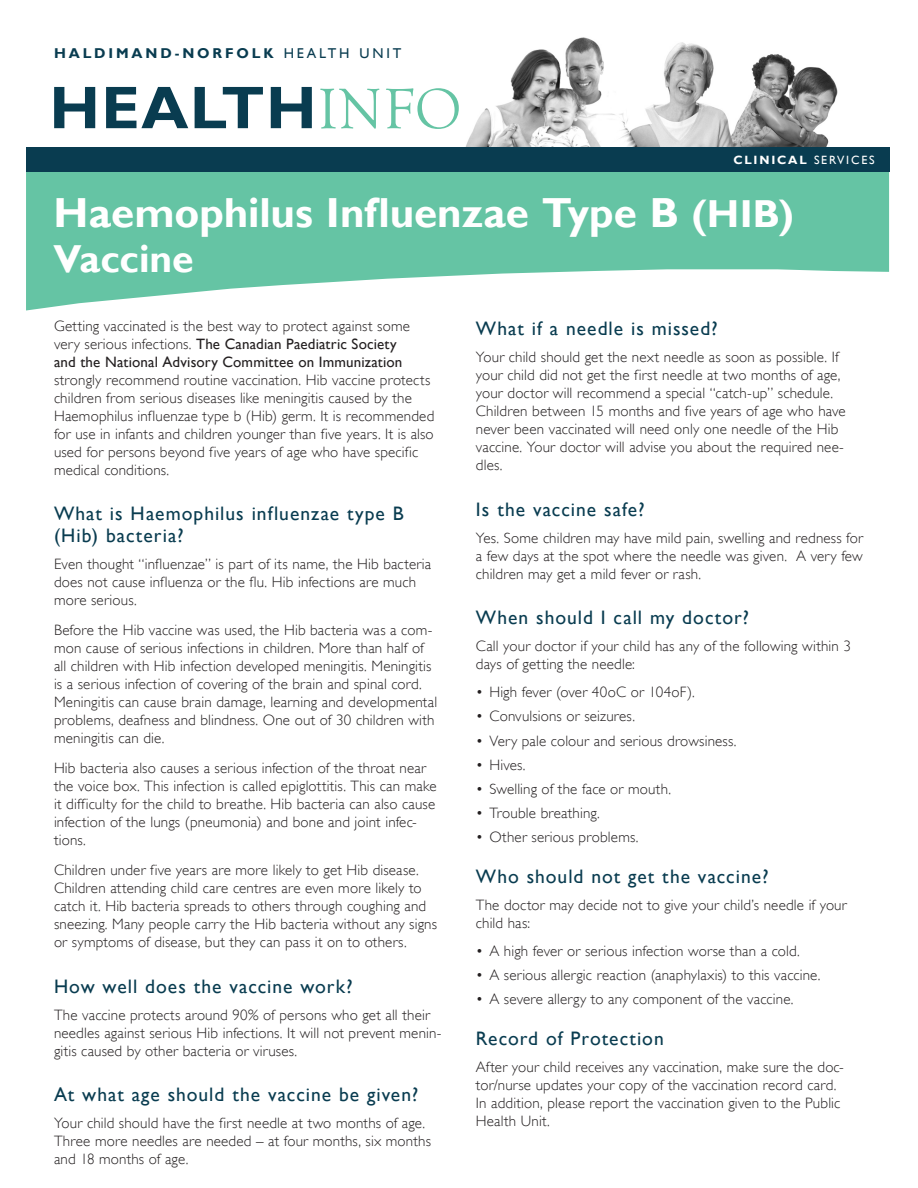
<style>
.page{position:relative;width:918px;height:1188px;background:#fff}
.page>*{position:absolute;margin:0;border:0;box-sizing:border-box;transform-origin:0 0}
.t1{font:700 60.45px "Gill Sans";color:#093c50}
.Heading_1{font:700 42px "Gill Sans";color:#fff}
.Heading_1-2{font:700 39px "Gill Sans";color:#fff}
.Heading_3{font:19.5px/22.5px "Gill Sans";letter-spacing:.05em;color:#093c50}
.Body_Text{font:300 15px/18px "Gill Sans";letter-spacing:.01em;color:#231f20}
.List_Bullet_1{font:300 15px "Gill Sans";letter-spacing:.01em;color:#231f20}
.t2{font:700 14.25px "Gill Sans";letter-spacing:.2em;color:#093c50}
.t3{font:700 12px "Gill Sans";letter-spacing:.15em;color:#fff}
.s1{font-weight:400}
.s2{font-family:"Goudy Old Style T";font-weight:400;font-size:58.8px;color:#65c4a4}
.s3{font-size:39px}
</style>
<div class="page">
<img style="left:465px;top:37px;width:373px;height:110px">
<svg style="left:26px;top:171px;width:863px;height:139px;fill:#65c4a4"></svg>
<div style="left:26px;top:147px;width:863px;height:24px;background:#093c50"></div>
<p class="t2" style="left:54px;top:45px;width:349px">haldimand-norfolk <span class="s1">HEALTH UNIT</span></p>
<p class="t1" style="left:50px;top:71px;width:413px">HEALTH <span class="s2">INFO</span></p>
<p class="t3" style="left:733px;top:153px;width:143px">clinical <span class="s1">SERVICES</span></p>
<p class="Heading_1" style="left:54px;top:187px;width:742px">Haemophilus I nfluenzae Type B <span class="s3">(HI B)</span></p>
<p class="Heading_1-2" style="left:54px;top:235px;width:142px">Vaccine</p>
<p class="Body_Text" style="left:54px;top:317px;width:382px">Getting vaccinated is the best way to protect against some very serious infections. <span class="s1">The Canadian Paediatric Society<br>and the National Advisory Committee on Immunization </span>strongly recommend routine vaccination. Hib vaccine protects children from serious diseases like meningitis caused by the Haemophilus influenzae type b (Hib) germ. It is recommended for use in infants and children younger than five years. It is also used for persons beyond five years of age who have specific medical conditions.</p>
<p class="Heading_3" style="left:54px;top:502px;width:351px">What is Haemophilus influenzae type B (Hib) bacteria?</p>
<p class="Body_Text" style="left:54px;top:555px;width:379px">Even thought “influenzae” is part of its name, the Hib bacteria does not cause influenza or the flu. Hib infections are much more serious.</p>
<p class="Body_Text" style="left:54px;top:621px;width:385px">Before the Hib vaccine was used, the Hib bacteria was a com&shy;mon cause of serious infections in children. More than half of all children with Hib infection developed meningitis. Meningitis is a serious infection of covering of the brain and spinal cord.<br>Meningitis can cause brain damage, learning and developmental problems, deafness and blindness. One out of 30 children with meningitis can die.</p>
<p class="Body_Text" style="left:54px;top:759px;width:384px">Hib bacteria also causes a serious infection of the throat near the voice box. This infection is called epiglottitis. This can make it difficulty for the child to breathe. Hib bacteria can also cause infection of the lungs (pneumonia) and bone and joint infec&shy;tions.</p>
<p class="Body_Text" style="left:54px;top:861px;width:385px">Children under five years are more likely to get Hib disease.<br>Children attending child care centres are even more likely to catch it. Hib bacteria spreads to others through coughing and sneezing. Many people carry the Hib bacteria without any signs or symptoms of disease, but they can pass it on to others.</p>
<p class="Heading_3" style="left:54px;top:975px;width:300px">How well does the vaccine work?</p>
<p class="Body_Text" style="left:54px;top:1006px;width:389px">The vaccine protects around 90% of persons who get all their needles against serious Hib infections. It will not prevent menin&shy;gitis caused by other bacteria or viruses.</p>
<p class="Heading_3" style="left:54px;top:1084px;width:366px">At what age should the vaccine be given?</p>
<p class="Body_Text" style="left:54px;top:1114px;width:378px">Your child should have the first needle at two months of age.<br>Three more needles are needed – at four months, six months and 18 months of age.</p>
<p class="Heading_3" style="left:476px;top:318px;width:243px">What if a needle is missed?</p>
<p class="Body_Text" style="left:476px;top:348px;width:371px">Your child should get the next needle as soon as possible. If your child did not get the first needle at two months of age, your doctor will recommend a special “catch-up” schedule.<br>Children between 15 months and five years of age who have never been vaccinated will need only one needle of the Hib vaccine. Your doctor will advise you about the required nee&shy;dles.</p>
<p class="Heading_3" style="left:476px;top:498px;width:170px">Is the vaccine safe?</p>
<p class="Body_Text" style="left:476px;top:529px;width:389px;text-align:justify">Yes. Some children may have mild pain, swelling and redness for a few days at the spot where the needle was given. A very few children may get a mild fever or rash.</p>
<p class="Heading_3" style="left:476px;top:606px;width:274px">When should I call my doctor?</p>
<p class="Body_Text" style="left:476px;top:637px;width:377px">Call your doctor if your child has any of the following within 3 days of getting the needle:</p>
<p class="List_Bullet_1" style="left:476px;top:684px;width:220px">• High fever (over 40oC or 104oF).</p>
<p class="List_Bullet_1" style="left:476px;top:708px;width:161px">• Convulsions or seizures.</p>
<p class="List_Bullet_1" style="left:476px;top:732px;width:262px">• Very pale colour and serious drowsiness.</p>
<p class="List_Bullet_1" style="left:476px;top:756px;width:51px">• Hives.</p>
<p class="List_Bullet_1" style="left:476px;top:780px;width:197px">• Swelling of the face or mouth.</p>
<p class="List_Bullet_1" style="left:476px;top:804px;width:125px">• Trouble breathing.</p>
<p class="List_Bullet_1" style="left:476px;top:828px;width:164px">• Other serious problems.</p>
<p class="Heading_3" style="left:476px;top:865px;width:294px">Who should not get the vaccine?</p>
<p class="Body_Text" style="left:476px;top:896px;width:372px">The doctor may decide not to give your child’s needle if your child has:</p>
<p class="List_Bullet_1" style="left:476px;top:942px;width:325px">• A high fever or serious infection worse than a cold.</p>
<p class="List_Bullet_1" style="left:476px;top:966px;width:346px">• A serious allergic reaction (anaphylaxis) to this vaccine.</p>
<p class="List_Bullet_1" style="left:476px;top:990px;width:319px">• A severe allergy to any component of the vaccine.</p>
<p class="Heading_3" style="left:476px;top:1028px;width:189px">Record of Protection</p>
<p class="Body_Text" style="left:476px;top:1058px;width:369px">After your child receives any vaccination, make sure the doc&shy;tor/nurse updates your copy of the vaccination record card.<br>In addition, please report the vaccination given to the Public Health Unit.</p>
</div>
